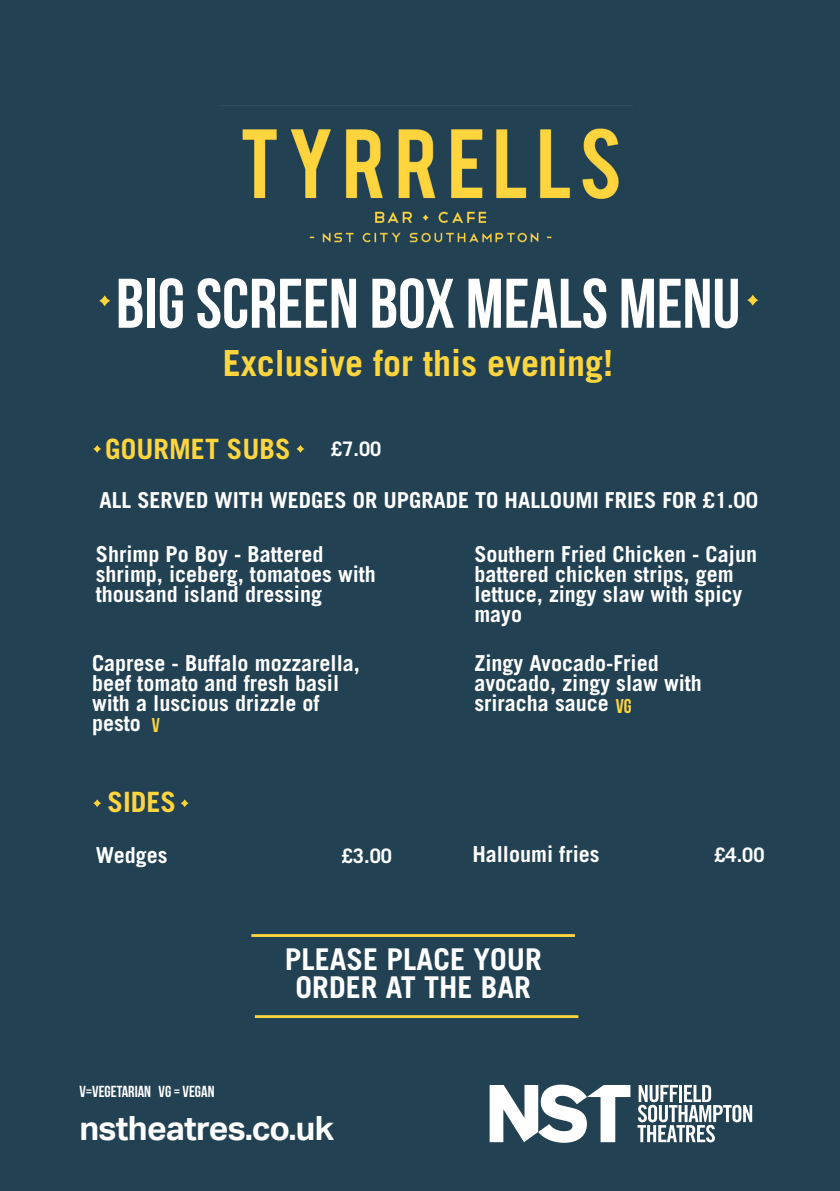
<style>
.page{position:relative;width:840px;height:1191px;background:#fff}
.page>*{position:absolute;margin:0;border:0;box-sizing:border-box;transform-origin:0 0}
.t1{font:700 70px "Bebas Neue";color:#fff}
.t2{font:700 36px "Trade Gothic LT Pro";color:#ffd53e}
.t3{font:700 33.4px "Aktiv Grotesk";letter-spacing:-.02em;color:#fff}
.t4{font:700 30px/28px "Trade Gothic LT Pro";color:#fff;text-align:center}
.t5{font:700 28px "Trade Gothic LT Pro";color:#ffd53e}
.t6{font:700 22px/20px "Trade Gothic LT Pro";color:#fff}
.t7{font:700 20px "Trade Gothic LT Pro";color:#fff}
.t8{font:700 20px "Bebas Neue";color:#ffd53e}
.t9{font:700 16px "Bebas Neue";color:#fff}
</style>
<div class="page">
<div style="left:0;top:0;width:839px;height:1191px;background:#224253"></div>
<svg style="left:489px;top:1084px;width:141px;height:59px"></svg>
<svg style="left:637px;top:1085px;width:114px;height:57px"></svg>
<hr style="left:251px;top:934px;width:323px;height:3px;background:#ffd53e">
<hr style="left:255px;top:1015px;width:323px;height:3px;background:#ffd53e">
<svg style="left:746px;top:294px;width:12px;height:12px"></svg>
<svg style="left:99px;top:295px;width:11px;height:11px"></svg>
<img style="left:219px;top:105px;width:413px;height:138px">
<svg style="left:296px;top:445px;width:8px;height:8px"></svg>
<svg style="left:93px;top:445px;width:8px;height:8px"></svg>
<svg style="left:180px;top:799px;width:9px;height:8px"></svg>
<svg style="left:93px;top:799px;width:8px;height:8px"></svg>
<p class="t1" style="left:116px;top:265px;width:625px">BIG SCREEN BOX MEALS MENU</p>
<p class="t2" style="left:223px;top:341px;width:391px">Exclusive for this evening!</p>
<p class="t5" style="left:105px;top:432px;width:187px">GOURMET SUBS</p>
<p class="t7" style="left:331px;top:436px;width:52px">£7.00</p>
<p class="t6" style="left:99px;top:489px;width:659px">ALL SERVED WITH WEDGES OR UPGRADE TO HALLOUMI FRIES FOR £1.00</p>
<p class="t6" style="left:96px;top:543px;width:281px">Shrimp Po Boy - Battered shrimp, iceberg, tomatoes with thousand island dressing</p>
<p class="t6" style="left:92px;top:653px;width:269px">Caprese - Buffalo mozzarella, beef tomato and fresh basil with a luscious drizzle of pesto</p>
<p class="t8" style="left:152px;top:714px;width:10px">V</p>
<p class="t5" style="left:107px;top:784px;width:70px">SIDES</p>
<p class="t6" style="left:96px;top:844px;width:73px">Wedges</p>
<p class="t7" style="left:341px;top:843px;width:52px">£3.00</p>
<p class="t6" style="left:474px;top:543px;width:284px">Southern Fried Chicken - Cajun battered chicken strips, gem lettuce, zingy slaw with spicy mayo</p>
<p class="t6" style="left:474px;top:653px;width:229px">Zingy Avocado-Fried avocado, zingy slaw with sriracha sauce <sub>VG</sub></p>
<p class="t6" style="left:472px;top:844px;width:129px">Halloumi fries</p>
<p class="t7" style="left:714px;top:843px;width:52px">£4.00</p>
<p class="t4" style="left:284px;top:944px;width:258px">PLEASE PLACE YOUR<br>ORDER AT THE BAR</p>
<p class="t9" style="left:79px;top:1082px;width:136px">V=VEGETARIAN VG = VEGAN</p>
<p class="t3" style="left:79px;top:1108px;width:256px">nstheatres.co.uk</p>
</div>
